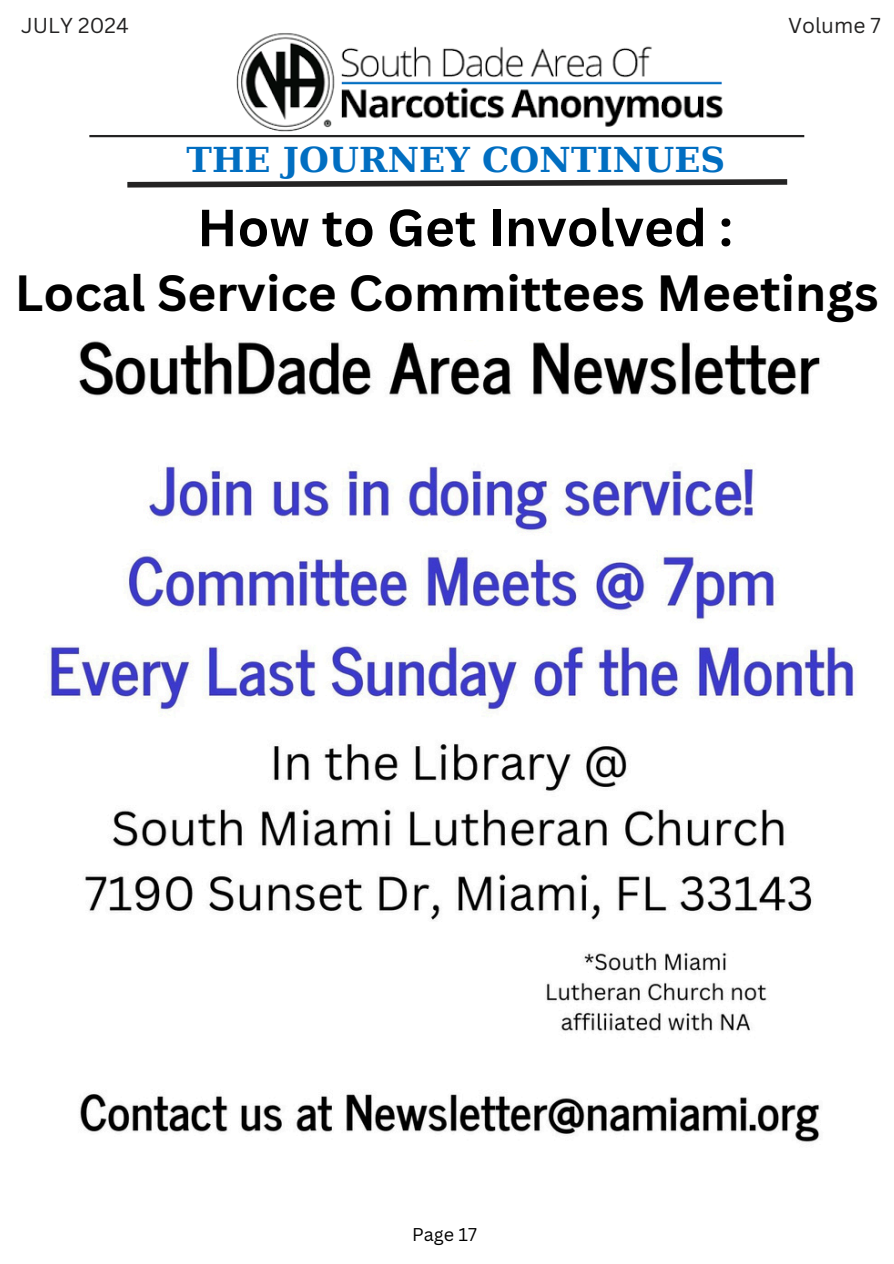
<style>
.page{position:relative;width:894px;height:1264px;background:#fff}
.page>*{position:absolute;margin:0;border:0;box-sizing:border-box;transform-origin:0 0}
.t1{font:700 51px "Canva Sans";color:#000}
.t2{font:700 49.5px "Canva Sans";color:#000}
.t3{font:700 34.2px "DejaVu Serif";letter-spacing:.005em;color:#016ec1}
.t4{font:21px "Canva Sans";color:#242323}
.t5{font:18px "Canva Sans";color:#000}
</style>
<div class="page">
<hr style="left:89px;top:135px;width:715px;height:2px;background:#242323">
<img style="left:236px;top:33px;width:487px;height:99px">
<img style="left:49px;top:341px;width:807px;height:802px">
<svg style="left:127px;top:179px;width:661px;height:9px"></svg>
<p class="t4" style="left:21px;top:11px;width:109px">JULY 2024</p>
<p class="t4" style="left:787px;top:11px;width:94px">Volume 7</p>
<h4 class="t3" style="left:186px;top:140px;width:540px">THE JOURNEY CONTINUES</h4>
<h1 class="t1" style="left:197px;top:192px;width:537px">How to Get Involved :</h1>
<h2 class="t2" style="left:15px;top:258px;width:865px">Local Service Committees Meetings</h2>
<h1 class="t5" style="left:412px;top:1221px;width:66px">Page 17</h1>
</div>
